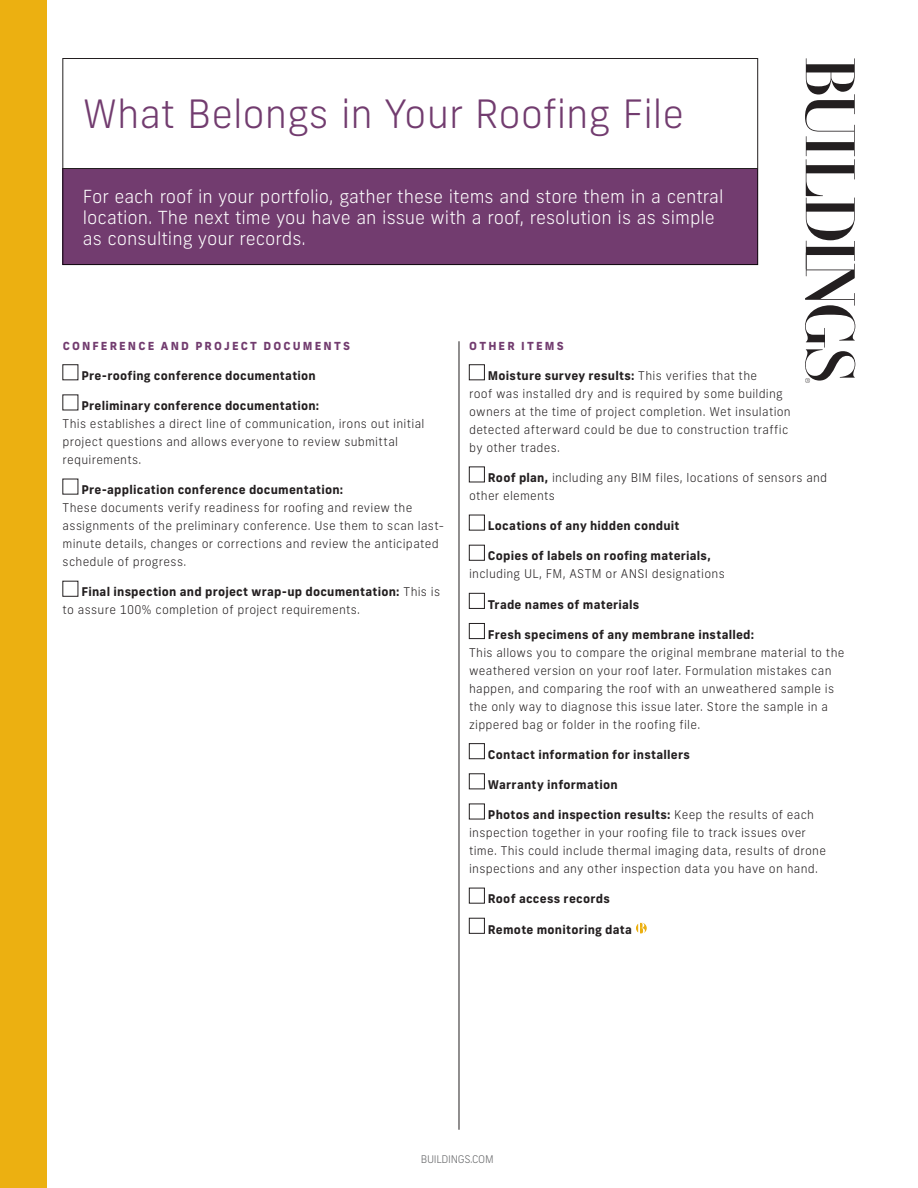
<style>
.page{position:relative;width:918px;height:1188px;background:#fff}
.page>*{position:absolute;margin:0;border:0;box-sizing:border-box;transform-origin:0 0}
.Headline_b{font:300 39px "New Frank";color:#723c6f}
.t1{font:300 18px/21px "New Frank";color:#fff}
.Body_Copy_b{font:300 12px/18px "New Frank";letter-spacing:.02em;color:#231f20}
.Body_Copy_b-2{font:700 12px "New Frank";letter-spacing:.02em;color:#231f20}
.Subhead_1_b{font:800 11.1px "New Frank";letter-spacing:.19em;color:#723c6f}
.t2{font:300 10.5px "New Frank";letter-spacing:-.03em;color:#636466}
.s1{font-weight:700}
</style>
<div class="page">
<svg style="left:805px;top:58px;width:50px;height:325px"></svg>
<div style="left:0;top:0;width:47px;height:1188px;background:#ecb011"></div>
<div style="left:63px;top:168px;width:695px;height:97px;background:#723c6f"></div>
<hr style="left:63px;top:168px;width:695px;height:1px;background:#231f20">
<div style="left:469px;top:365px;width:16px;height:15px;border:1px solid #231f20"></div>
<div style="left:469px;top:467px;width:16px;height:15px;border:1px solid #231f20"></div>
<div style="left:469px;top:515px;width:16px;height:15px;border:1px solid #231f20"></div>
<div style="left:469px;top:545px;width:16px;height:15px;border:1px solid #231f20"></div>
<div style="left:469px;top:593px;width:16px;height:16px;border:1px solid #231f20"></div>
<div style="left:469px;top:623px;width:16px;height:16px;border:1px solid #231f20"></div>
<div style="left:469px;top:743px;width:16px;height:16px;border:1px solid #231f20"></div>
<div style="left:469px;top:774px;width:16px;height:15px;border:1px solid #231f20"></div>
<div style="left:469px;top:804px;width:16px;height:15px;border:1px solid #231f20"></div>
<div style="left:469px;top:888px;width:16px;height:15px;border:1px solid #231f20"></div>
<div style="left:469px;top:918px;width:16px;height:16px;border:1px solid #231f20"></div>
<svg style="left:636px;top:923px;width:11px;height:10px"></svg>
<hr style="left:459px;top:341px;width:1px;height:789px;background:#231f20">
<p class="Headline_b" style="left:83px;top:91px;width:603px">What Belongs in Your Roofing File</p>
<h2 class="t1" style="left:83px;top:186px;width:642px">For each roof in your portfolio, gather these items and store them in a central location. The next time you have an issue with a roof, resolution is as simple as consulting your records.</h2>
<p class="Subhead_1_b" style="left:63px;top:339px;width:289px">CONFERENCE AND PROJECT DOCUMENTS</p>
<p class="Body_Copy_b-2" style="left:81px;top:368px;width:236px">Pre-roofing conference documentation</p>
<p class="Body_Copy_b" style="left:63px;top:397px;width:363px;text-indent:19px"><span class="s1">Preliminary conference documentation:<br></span>This establishes a direct line of communication, irons out initial project questions and allows everyone to review submittal requirements.</p>
<p class="Body_Copy_b" style="left:63px;top:481px;width:383px;text-indent:19px"><span class="s1">Pre-application conference documentation:<br></span>These documents verify readiness for roofing and review the assignments of the preliminary conference. Use them to scan last&shy;minute details, changes or corrections and review the anticipated schedule of progress.</p>
<p class="Body_Copy_b" style="left:63px;top:583px;width:379px;text-indent:19px"><span class="s1">Final inspection and project wrap-up documentation:</span> This is to assure 100% completion of project requirements.</p>
<p class="Subhead_1_b" style="left:469px;top:339px;width:96px">OTHER ITEMS</p>
<p class="Body_Copy_b" style="left:469px;top:367px;width:323px;text-indent:19px"><span class="s1">Moisture survey results:</span> This verifies that the<br>roof was installed dry and is required by some building owners at the time of project completion. Wet insulation detected afterward could be due to construction traffic by other trades.</p>
<p class="Body_Copy_b" style="left:469px;top:469px;width:360px;text-indent:19px"><span class="s1">Roof plan,</span> including any BIM files, locations of sensors and other elements</p>
<p class="Body_Copy_b-2" style="left:488px;top:518px;width:193px">Locations of any hidden conduit</p>
<p class="Body_Copy_b" style="left:469px;top:547px;width:257px;text-align:center"><span class="s1">Copies of labels on roofing materials, </span>including UL, FM, ASTM or ANSI designations</p>
<p class="Body_Copy_b-2" style="left:488px;top:597px;width:153px">Trade names of materials</p>
<p class="Body_Copy_b" style="left:469px;top:625px;width:377px;text-indent:19px"><span class="s1">Fresh specimens of any membrane installed:<br></span>This allows you to compare the original membrane material to the weathered version on your roof later. Formulation mistakes can happen, and comparing the roof with an unweathered sample is the only way to diagnose this issue later. Store the sample in a zippered bag or folder in the roofing file.</p>
<p class="Body_Copy_b-2" style="left:488px;top:747px;width:204px">Contact information for installers</p>
<p class="Body_Copy_b-2" style="left:488px;top:777px;width:131px">Warranty information</p>
<p class="Body_Copy_b" style="left:469px;top:806px;width:358px;text-indent:19px"><span class="s1">Photos and inspection results:</span> Keep the results of each inspection together in your roofing file to track issues over time. This could include thermal imaging data, results of drone inspections and any other inspection data you have on hand.</p>
<p class="Body_Copy_b-2" style="left:488px;top:891px;width:123px">Roof access records</p>
<p class="Body_Copy_b-2" style="left:488px;top:921px;width:146px">Remote monitoring data</p>
<p class="t2" style="left:421px;top:1153px;width:74px">BUILDINGS.COM</p>
</div>
